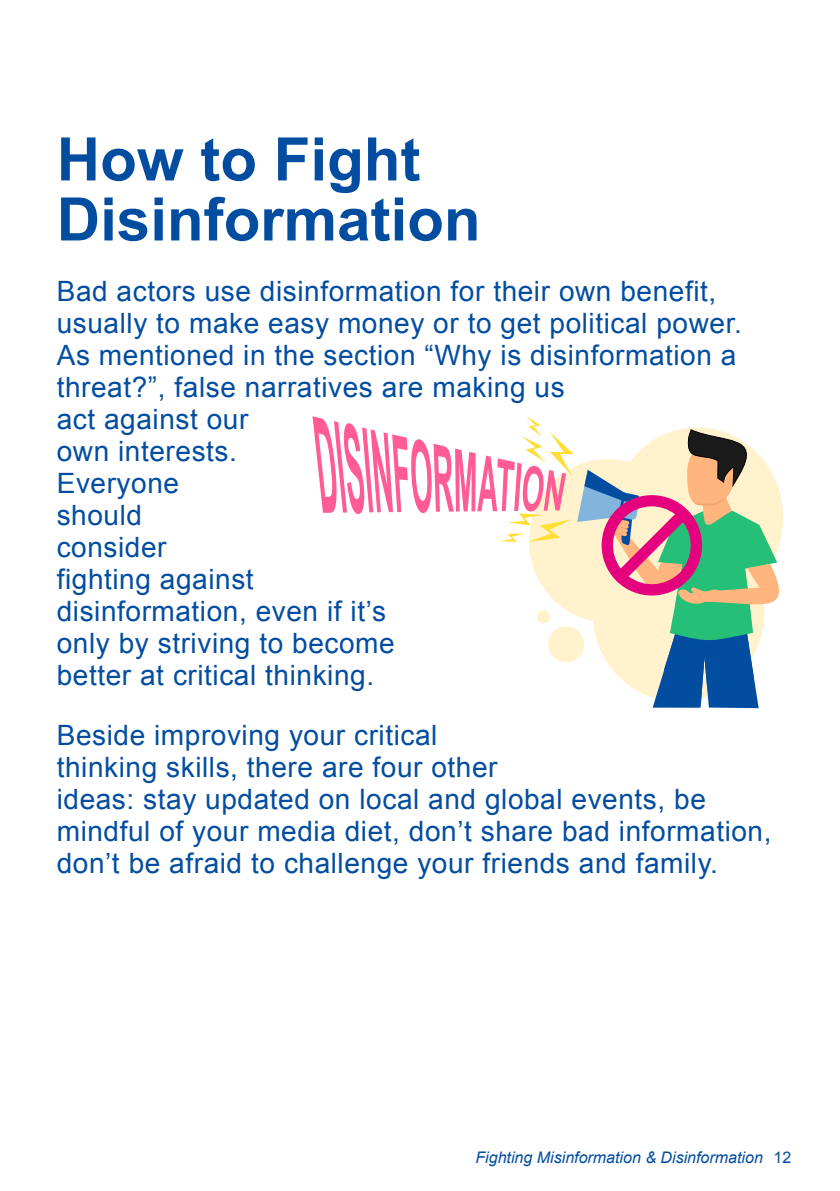
<style>
.page{position:relative;width:840px;height:1191px;background:#fff}
.page>*{position:absolute;margin:0;border:0;box-sizing:border-box;transform-origin:0 0}
.t1{font:700 60px/60px "Arial";color:#034da1}
.t2{font:28px/32px "Arial";letter-spacing:.02em;color:#034da1}
.t3{font:italic 16px "Arial";color:#034da1}
.s1{font-style:normal}
</style>
<div class="page">
<svg style="left:312px;top:416px;width:472px;height:292px"></svg>
<h1 class="t1" style="left:57px;top:131px;width:425px">How to Fight<br>Disinformation</h1>
<p class="t2" style="left:57px;top:275px;width:686px">Bad actors use disinformation for their own benefit, usually to make easy money or to get political power.<br>As mentioned in the section “Why is disinformation a threat?”, false narratives are making us<br>act against our<br>own interests.<br>Everyone<br>should<br>consider<br>fighting against<br>disinformation, even if it’s<br>only by striving to become<br>better at critical thinking.</p>
<p class="t2" style="left:57px;top:720px;width:716px">Beside improving your critical<br>thinking skills, there are four other<br>ideas: stay updated on local and global events, be mindful of your media diet, don’t share bad information, don’t be afraid to challenge your friends and family.</p>
<p class="t3" style="left:475px;top:1146px;width:317px">Fighting Misinformation &amp; Disinformation <span class="s1">12</span></p>
</div>
